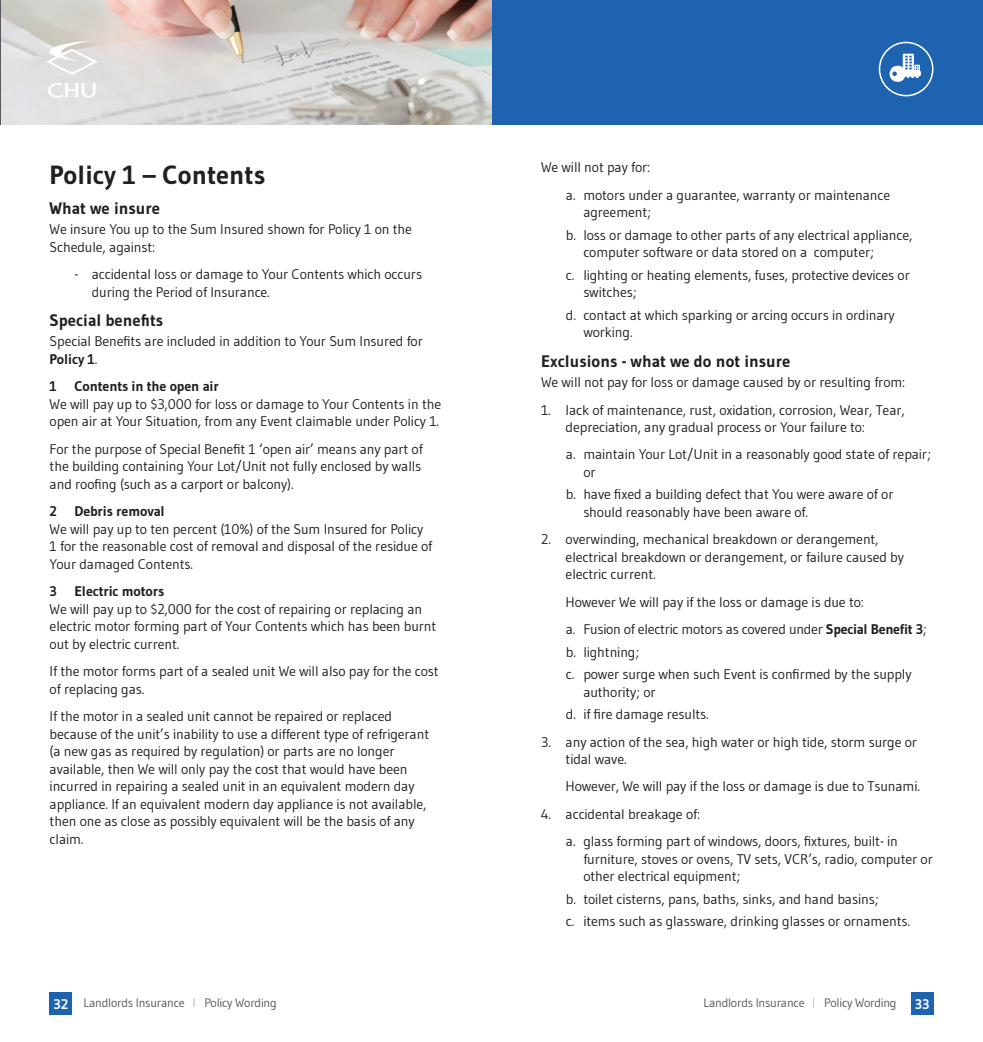
<style>
.page{position:relative;width:983px;height:1042px;background:#fff}
.page>*{position:absolute;margin:0;border:0;box-sizing:border-box;transform-origin:0 0}
.MAIN_HEADER{font:700 26.25px "Gudea";color:#231f20}
.SUB_HEAD{font:700 16.62px "Gudea";color:#231f20}
.BODY_COPY{font:14px/17.5px "Gudea";letter-spacing:-.01em;color:#231f20}
.INDENT_BODY{font:14px/17.5px "Gudea";letter-spacing:-.01em;color:#231f20}
.TAB_Body{font:14px/17.5px "Gudea";letter-spacing:-.01em;color:#231f20}
.Last_indent_point{font:14px/17.5px "Gudea";letter-spacing:-.01em;color:#231f20}
.Definition{font:700 14px "Gudea";letter-spacing:-.01em;color:#231f20}
.t1{font:700 14px "Gudea";color:#fff}
.t2{font:12.25px "Gudea";letter-spacing:-.02em;color:#57585a}
.s1{font-weight:700}
.s2{font-weight:700;font-size:14px;color:#fff}
.s3{font-family:"Helvetica Neue";font-weight:100;color:#5077bb}
</style>
<div class="page">
<div style="left:910px;top:992px;width:23px;height:22px;background:#1e63b0"></div>
<div style="left:491px;top:0;width:491px;height:124px;background:#1e63b0"></div>
<div style="left:878px;top:42px;width:55px;height:54px;border:2px solid #fff;border-radius:50%"></div>
<svg style="left:889px;top:54px;width:31px;height:28px"></svg>
<img style="left:1px;top:0;width:490px;height:124px">
<div style="left:50px;top:992px;width:22px;height:22px;background:#1e63b0"></div>
<svg style="left:48px;top:83px;width:48px;height:15px"></svg>
<svg style="left:46px;top:41px;width:52px;height:35px"></svg>
<p class="MAIN_HEADER" style="left:50px;top:159px;width:217px">Policy 1 – Contents</p>
<p class="SUB_HEAD" style="left:50px;top:198px;width:112px">What we insure</p>
<p class="BODY_COPY" style="left:50px;top:220px;width:364px">We insure You up to the Sum Insured shown for Policy 1 on the<br>Schedule, against:</p>
<p class="Last_indent_point" style="left:92px;top:265px;width:332px;text-indent:-17px">- accidental loss or damage to Your Contents which occurs during the Period of Insurance.</p>
<p class="SUB_HEAD" style="left:50px;top:310px;width:115px">Special benefits</p>
<p class="BODY_COPY" style="left:50px;top:333px;width:375px">Special Benefits are included in addition to Your Sum Insured for<br><span class="s1">Policy 1</span>.</p>
<p class="Definition" style="left:50px;top:378px;width:9px">1</p>
<p class="Definition" style="left:74px;top:378px;width:146px">Contents in the open air</p>
<p class="BODY_COPY" style="left:50px;top:395px;width:393px">We will pay up to $3,000 for loss or damage to Your Contents in the open air at Your Situation, from any Event claimable under Policy 1.</p>
<p class="BODY_COPY" style="left:50px;top:440px;width:374px;text-align:justify">For the purpose of Special Benefit 1 ‘open air’ means any part of the building containing Your Lot/Unit not fully enclosed by walls and roofing (such as a carport or balcony).</p>
<p class="Definition" style="left:50px;top:503px;width:117px">2 Debris removal</p>
<p class="BODY_COPY" style="left:50px;top:520px;width:384px">We will pay up to ten percent (10%) of the Sum Insured for Policy<br>1 for the reasonable cost of removal and disposal of the residue of<br>Your damaged Contents.</p>
<p class="Definition" style="left:50px;top:582px;width:116px">3 Electric motors</p>
<p class="BODY_COPY" style="left:50px;top:600px;width:388px">We will pay up to $2,000 for the cost of repairing or replacing an electric motor forming part of Your Contents which has been burnt out by electric current.</p>
<p class="BODY_COPY" style="left:50px;top:662px;width:390px">If the motor forms part of a sealed unit We will also pay for the cost of replacing gas.</p>
<p class="BODY_COPY" style="left:50px;top:707px;width:381px">If the motor in a sealed unit cannot be repaired or replaced because of the unit’s inability to use a different type of refrigerant (a new gas as required by regulation) or parts are no longer available, then We will only pay the cost that would have been incurred in repairing a sealed unit in an equivalent modern day appliance. If an equivalent modern day appliance is not available, then one as close as possibly equivalent will be the basis of any claim.</p>
<p class="BODY_COPY" style="left:541px;top:158px;width:111px">We will not pay for:</p>
<p class="INDENT_BODY" style="left:583px;top:186px;width:308px;text-indent:-17px">a. motors under a guarantee, warranty or maintenance agreement;</p>
<p class="INDENT_BODY" style="left:583px;top:226px;width:331px;text-indent:-17px">b. loss or damage to other parts of any electrical appliance, computer software or data stored on a computer;</p>
<p class="INDENT_BODY" style="left:583px;top:266px;width:328px;text-indent:-17px">c. lighting or heating elements, fuses, protective devices or switches;</p>
<p class="Last_indent_point" style="left:583px;top:306px;width:313px;text-indent:-17px">d. contact at which sparking or arcing occurs in ordinary working.</p>
<p class="SUB_HEAD" style="left:541px;top:351px;width:251px">Exclusions - what we do not insure</p>
<p class="BODY_COPY" style="left:541px;top:373px;width:365px">We will not pay for loss or damage caused by or resulting from:</p>
<p class="BODY_COPY" style="left:565px;top:401px;width:340px;text-indent:-24px">1. lack of maintenance, rust, oxidation, corrosion, Wear, Tear, depreciation, any gradual process or Your failure to:</p>
<p class="INDENT_BODY" style="left:583px;top:445px;width:349px;text-indent:-17px">a. maintain Your Lot/Unit in a reasonably good state of repair; or</p>
<p class="Last_indent_point" style="left:583px;top:485px;width:311px;text-indent:-17px">b. have fixed a building defect that You were aware of or should reasonably have been aware of.</p>
<p class="TAB_Body" style="left:565px;top:530px;width:340px;text-indent:-24px">2. overwinding, mechanical breakdown or derangement, electrical breakdown or derangement, or failure caused by electric current.</p>
<p class="TAB_Body" style="left:565px;top:593px;width:299px">However We will pay if the loss or damage is due to:</p>
<p class="INDENT_BODY" style="left:566px;top:620px;width:362px">a. Fusion of electric motors as covered under <span class="s1">Special Benefit 3</span>;</p>
<p class="INDENT_BODY" style="left:566px;top:643px;width:75px">b. lightning;</p>
<p class="INDENT_BODY" style="left:583px;top:665px;width:330px;text-indent:-17px">c. power surge when such Event is confirmed by the supply authority; or</p>
<p class="Last_indent_point" style="left:566px;top:705px;width:144px">d. if fire damage results.</p>
<p class="TAB_Body" style="left:565px;top:732px;width:353px;text-indent:-24px">3. any action of the sea, high water or high tide, storm surge or tidal wave.</p>
<p class="TAB_Body" style="left:565px;top:777px;width:356px">However, We will pay if the loss or damage is due to Tsunami.</p>
<p class="TAB_Body" style="left:541px;top:805px;width:160px">4. accidental breakage of:</p>
<p class="INDENT_BODY" style="left:583px;top:832px;width:351px;text-indent:-17px">a. glass forming part of windows, doors, fixtures, built- in furniture, stoves or ovens, TV sets, VCR’s, radio, computer or other electrical equipment;</p>
<p class="INDENT_BODY" style="left:566px;top:890px;width:314px">b. toilet cisterns, pans, baths, sinks, and hand basins;</p>
<p class="Last_indent_point" style="left:566px;top:912px;width:345px">c. items such as glassware, drinking glasses or ornaments.</p>
<p class="t2" style="left:53px;top:995px;width:225px"><span class="s2">32</span> Landlords Insurance <span class="s3">l</span> Policy Wording</p>
<p class="t2" style="left:703px;top:995px;width:194px">Landlords Insurance <span class="s3">l</span> Policy Wording</p>
<p class="t1" style="left:914px;top:995px;width:16px">33</p>
</div>
